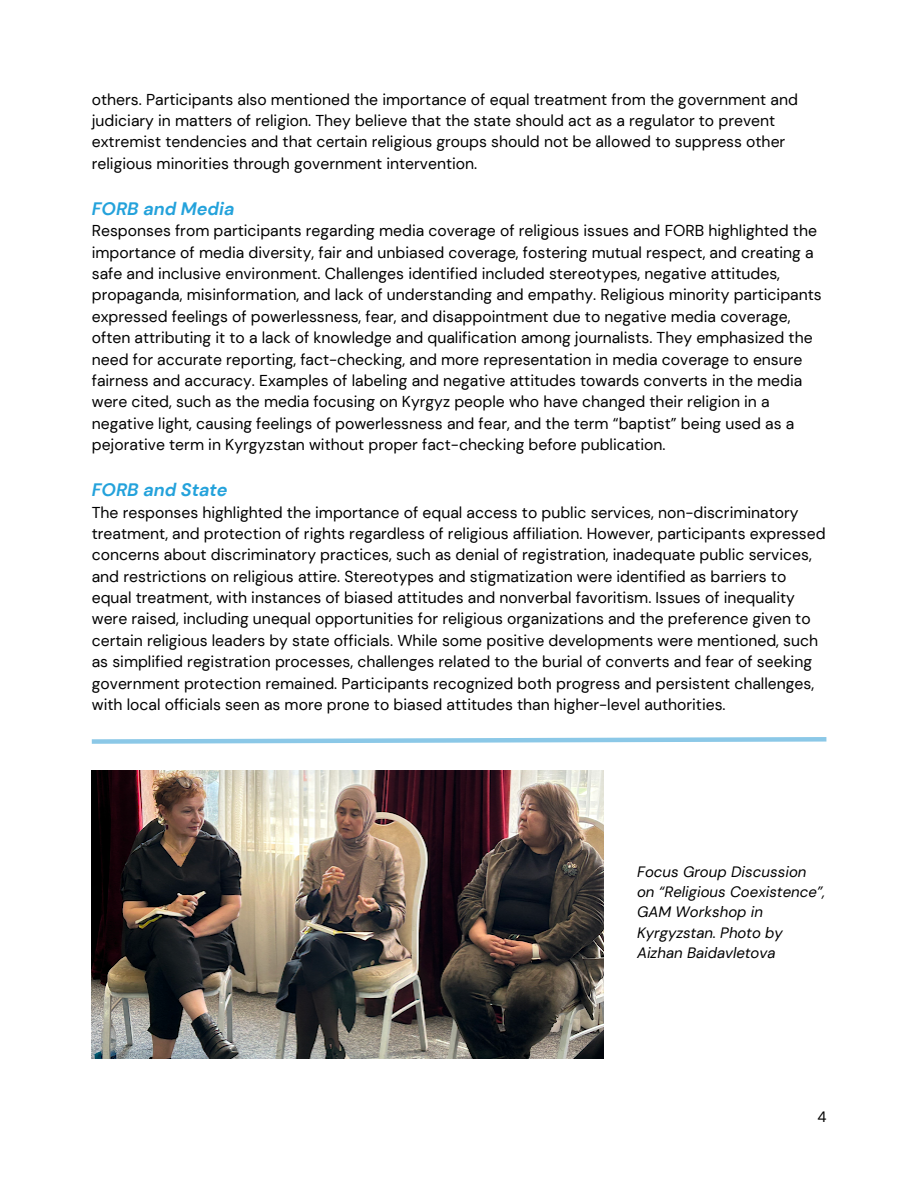
<style>
.page{position:relative;width:918px;height:1188px;background:#fff}
.page>*{position:absolute;margin:0;border:0;box-sizing:border-box;transform-origin:0 0}
.t1{font:italic 700 18px "DM Sans";color:#24a2db}
.t2{font:15.75px/21.3px "DM Sans";color:#000}
.t3{font:italic 15px/20.2px "DM Sans";color:#000}
.t4{font:15px "DM Sans";color:#000}
</style>
<div class="page">
<svg style="left:91px;top:737px;width:736px;height:7px"></svg>
<img style="left:92px;top:770px;width:512px;height:288px">
<p class="t2" style="left:92px;top:89px;width:708px">others. Participants also mentioned the importance of equal treatment from the government and judiciary in matters of religion. They believe that the state should act as a regulator to prevent extremist tendencies and that certain religious groups should not be allowed to suppress other religious minorities through government intervention.</p>
<p class="t1" style="left:92px;top:197px;width:144px">FORB and Media</p>
<p class="t2" style="left:92px;top:220px;width:731px">Responses from participants regarding media coverage of religious issues and FORB highlighted the importance of media diversity, fair and unbiased coverage, fostering mutual respect, and creating a safe and inclusive environment. Challenges identified included stereotypes, negative attitudes, propaganda, misinformation, and lack of understanding and empathy. Religious minority participants expressed feelings of powerlessness, fear, and disappointment due to negative media coverage, often attributing it to a lack of knowledge and qualification among journalists. They emphasized the need for accurate reporting, fact-checking, and more representation in media coverage to ensure fairness and accuracy. Examples of labeling and negative attitudes towards converts in the media were cited, such as the media focusing on Kyrgyz people who have changed their religion in a negative light, causing feelings of powerlessness and fear, and the term “baptist” being used as a pejorative term in Kyrgyzstan without proper fact-checking before publication.</p>
<p class="t1" style="left:92px;top:478px;width:137px">FORB and State</p>
<p class="t2" style="left:92px;top:502px;width:735px">The responses highlighted the importance of equal access to public services, non-discriminatory treatment, and protection of rights regardless of religious affiliation. However, participants expressed concerns about discriminatory practices, such as denial of registration, inadequate public services, and restrictions on religious attire. Stereotypes and stigmatization were identified as barriers to equal treatment, with instances of biased attitudes and nonverbal favoritism. Issues of inequality were raised, including unequal opportunities for religious organizations and the preference given to certain religious leaders by state officials. While some positive developments were mentioned, such as simplified registration processes, challenges related to the burial of converts and fear of seeking government protection remained. Participants recognized both progress and persistent challenges, with local officials seen as more prone to biased attitudes than higher-level authorities.</p>
<p class="t3" style="left:637px;top:862px;width:190px">Focus Group Discussion on “Religious Coexistence”,<br>GAM Workshop in<br>Kyrgyzstan. Photo by<br>Aizhan Baidavletova</p>
<p class="t4" style="left:817px;top:1107px;width:11px">4</p>
</div>
